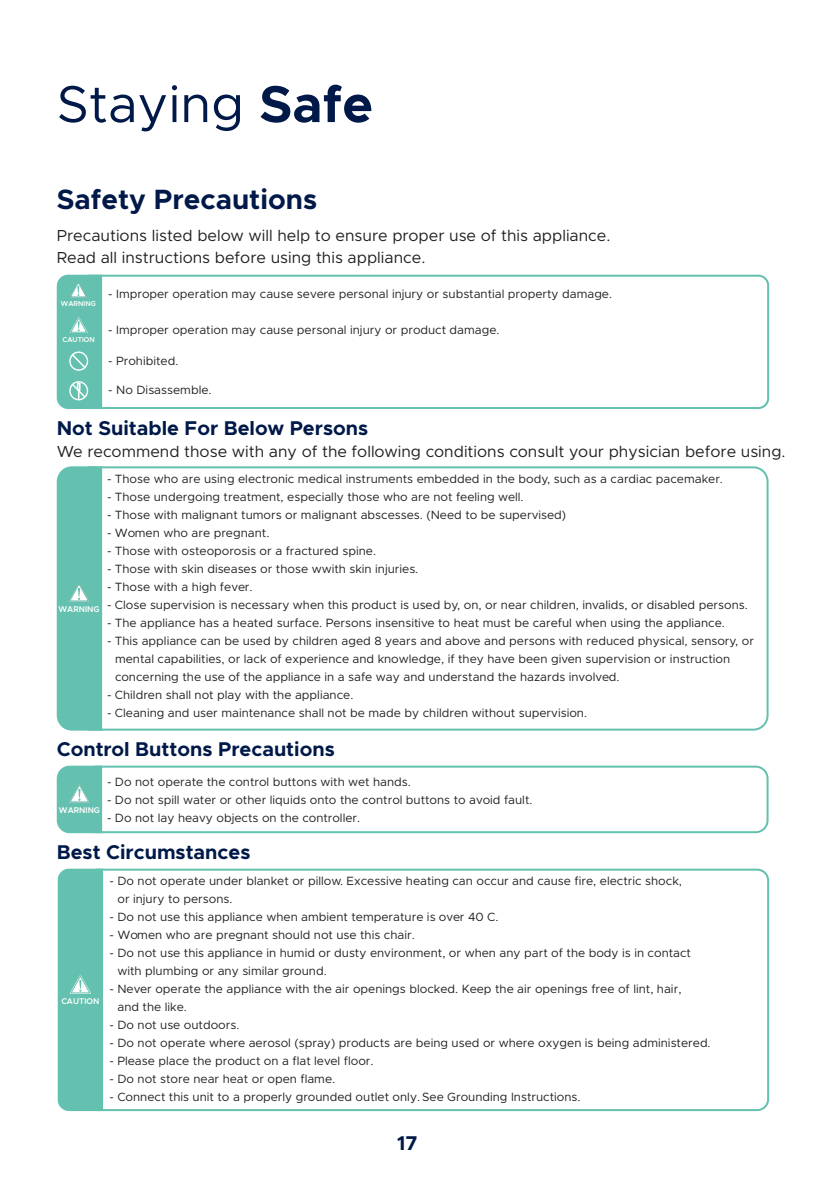
<style>
.page{position:relative;width:823px;height:1191px;background:#fff}
.page>*{position:absolute;margin:0;border:0;box-sizing:border-box;transform-origin:0 0}
.t1{font:52px "Metropolis";color:#001948}
.t2{font:700 28px "Metropolis";color:#001948}
.t3{font:700 20px "Metropolis";color:#001948}
.Paragraph_body_text{font:16px "Metropolis";color:#231f20}
.t4{font:12px/18px "Metropolis";color:#231f20}
.t5{font:600 8.4px "Metropolis";color:#fff}
.t6{font:600 7.2px "Metropolis";color:#fff}
.s1{font-weight:700}
</style>
<div class="page">
<svg style="left:102px;top:275px;width:666px;height:134px"></svg>
<svg style="left:57px;top:275px;width:45px;height:134px;background:#70c5b5"></svg>
<svg style="left:102px;top:466px;width:666px;height:264px"></svg>
<div style="left:57px;top:466px;width:45px;height:264px;background:#65c1af"></div>
<svg style="left:102px;top:765px;width:666px;height:68px"></svg>
<svg style="left:57px;top:765px;width:45px;height:68px;background:#70c5b4"></svg>
<svg style="left:103px;top:868px;width:665px;height:243px"></svg>
<div style="left:58px;top:868px;width:45px;height:243px;background:#65c1af"></div>
<p class="t1" style="left:57px;top:72px;width:318px">Staying <span class="s1">Safe</span></p>
<p class="t2" style="left:57px;top:182px;width:262px">Safety Precautions</p>
<p class="Paragraph_body_text" style="left:57px;top:225px;width:555px">Precautions listed below will help to ensure proper use of this appliance.</p>
<p class="Paragraph_body_text" style="left:57px;top:247px;width:370px">Read all instructions before using this appliance.</p>
<p class="t6" style="left:61px;top:299px;width:36px">WARNING</p>
<p class="t6" style="left:63px;top:334px;width:34px">CAUTION</p>
<p class="t4" style="left:108px;top:285px;width:505px">- Improper operation may cause severe personal injury or substantial property damage.</p>
<p class="t4" style="left:108px;top:320px;width:392px">- Improper operation may cause personal injury or product damage.</p>
<p class="t4" style="left:108px;top:351px;width:72px">- Prohibited.</p>
<p class="t4" style="left:108px;top:381px;width:105px">- No Disassemble.</p>
<p class="t3" style="left:57px;top:415px;width:312px">Not Suitable For Below Persons</p>
<p class="Paragraph_body_text" style="left:57px;top:441px;width:730px">We recommend those with any of the following conditions consult your physician before using.</p>
<p class="t4" style="left:107px;top:470px;width:617px">- Those who are using electronic medical instruments embedded in the body, such as a cardiac pacemaker.</p>
<p class="t4" style="left:107px;top:488px;width:418px">- Those undergoing treatment, especially those who are not feeling well.</p>
<p class="t4" style="left:107px;top:506px;width:460px">- Those with malignant tumors or malignant abscesses. (Need to be supervised)</p>
<p class="t4" style="left:107px;top:524px;width:164px">- Women who are pregnant.</p>
<p class="t4" style="left:107px;top:542px;width:270px">- Those with osteoporosis or a fractured spine.</p>
<p class="t4" style="left:107px;top:560px;width:312px">- Those with skin diseases or those wwith skin injuries.</p>
<p class="t4" style="left:107px;top:578px;width:147px">- Those with a high fever.</p>
<p class="t4" style="left:107px;top:596px;width:642px">- Close supervision is necessary when this product is used by, on, or near children, invalids, or disabled persons.</p>
<p class="t4" style="left:107px;top:614px;width:619px">- The appliance has a heated surface. Persons insensitive to heat must be careful when using the appliance.</p>
<p class="t4" style="left:115px;top:632px;width:640px;text-indent:-8px">- This appliance can be used by children aged 8 years and above and persons with reduced physical, sensory, or mental capabilities, or lack of experience and knowledge, if they have been given supervision or instruction concerning the use of the appliance in a safe way and understand the hazards involved.</p>
<p class="t4" style="left:107px;top:686px;width:248px">- Children shall not play with the appliance.</p>
<p class="t4" style="left:107px;top:704px;width:481px">- Cleaning and user maintenance shall not be made by children without supervision.</p>
<p class="t5" style="left:58px;top:603px;width:42px">WARNING</p>
<p class="t3" style="left:57px;top:737px;width:279px">Control Buttons Precautions</p>
<p class="t5" style="left:59px;top:804px;width:42px">WARNING</p>
<p class="t4" style="left:107px;top:773px;width:305px">- Do not operate the control buttons with wet hands.</p>
<p class="t4" style="left:107px;top:791px;width:427px">- Do not spill water or other liquids onto the control buttons to avoid fault.</p>
<p class="t4" style="left:107px;top:809px;width:254px">- Do not lay heavy objects on the controller.</p>
<p class="t3" style="left:57px;top:839px;width:195px">Best Circumstances</p>
<p class="t5" style="left:61px;top:995px;width:39px">CAUTION</p>
<p class="t4" style="left:117px;top:872px;width:566px;text-indent:-8px">- Do not operate under blanket or pillow. Excessive heating can occur and cause fire, electric shock, or injury to persons.</p>
<p class="t4" style="left:109px;top:908px;width:390px">- Do not use this appliance when ambient temperature is over 40 C.</p>
<p class="t4" style="left:109px;top:926px;width:307px">- Women who are pregnant should not use this chair.</p>
<p class="t4" style="left:117px;top:944px;width:574px;text-indent:-8px">- Do not use this appliance in humid or dusty environment, or when any part of the body is in contact with plumbing or any similar ground.</p>
<p class="t4" style="left:117px;top:980px;width:565px;text-indent:-8px">- Never operate the appliance with the air openings blocked. Keep the air openings free of lint, hair, and the like.</p>
<p class="t4" style="left:109px;top:1016px;width:131px">- Do not use outdoors.</p>
<p class="t4" style="left:109px;top:1034px;width:602px">- Do not operate where aerosol (spray) products are being used or where oxygen is being administered.</p>
<p class="t4" style="left:109px;top:1052px;width:265px">- Please place the product on a flat level floor.</p>
<p class="t4" style="left:109px;top:1070px;width:227px">- Do not store near heat or open flame.</p>
<p class="t4" style="left:109px;top:1088px;width:472px">- Connect this unit to a properly grounded outlet only. See Grounding Instructions.</p>
<h3 class="t3" style="left:397px;top:1130px;width:22px">17</h3>
</div>
